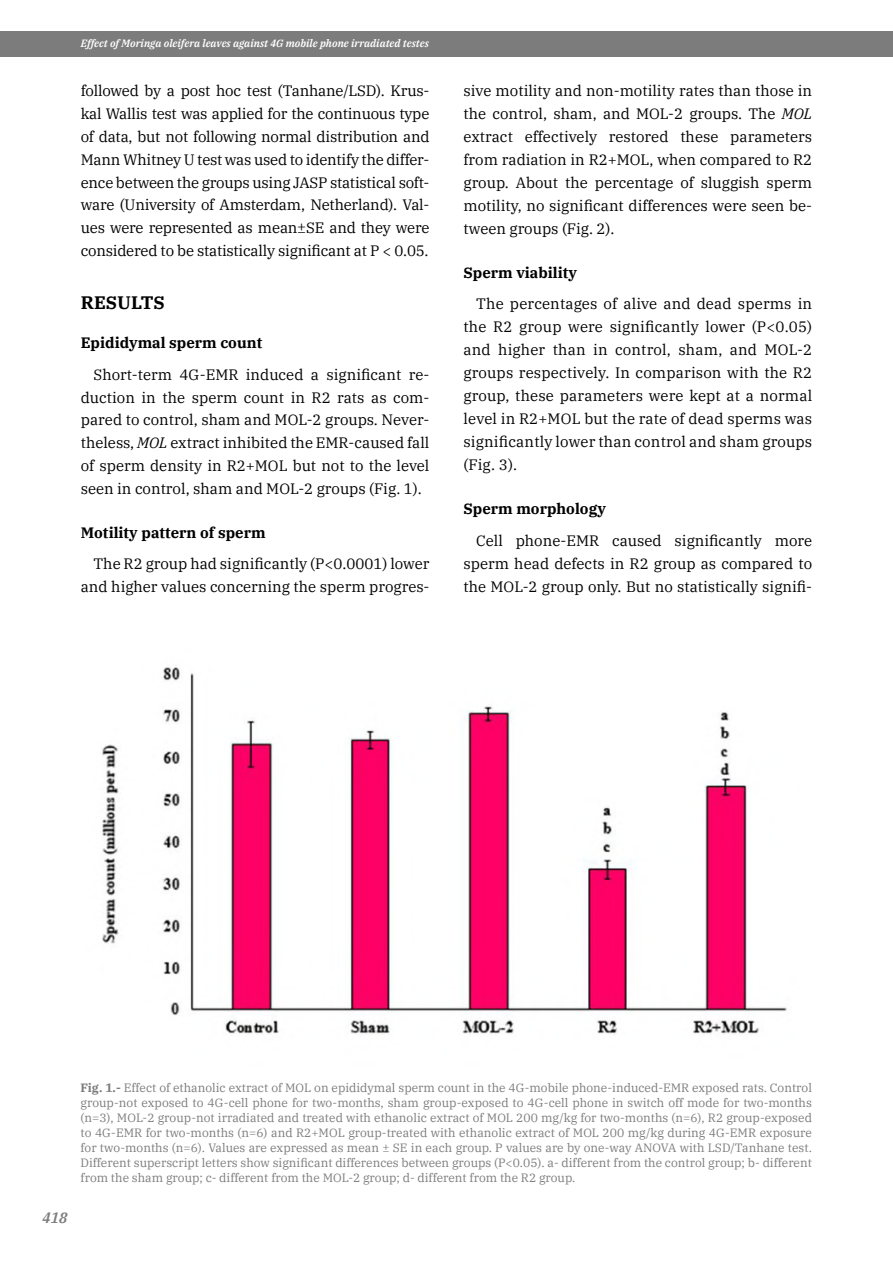
<style>
.page{position:relative;width:893px;height:1263px;background:#fff}
.page>*{position:absolute;margin:0;border:0;box-sizing:border-box;transform-origin:0 0}
.t1{font:700 18px "IBM Plex Serif";color:#000}
.t2{font:15px/23px "IBM Plex Serif";color:#000;text-align:justify}
.t3{font:700 15px "IBM Plex Serif";color:#000}
.t4{font:italic 600 15px "IBM Plex Serif";color:#7c7c7c}
.t5{font:12px/15px "IBM Plex Serif";color:#7c7c7c;text-align:justify}
.t6{font:italic 600 10.5px "IBM Plex Serif";color:#fff}
.s1{font-style:italic}
.s2{font-weight:700}
</style>
<div class="page">
<div style="left:0;top:31px;width:893px;height:25px;background:#7c7c7c"></div>
<img style="left:101px;top:665px;width:686px;height:370px">
<p class="t6" style="left:81px;top:35px;width:350px">Effect of Moringa oleifera leaves against 4G mobile phone irradiated testes</p>
<p class="t2" style="left:81px;top:78px;width:350px">followed by a post hoc test (Tanhane/LSD). Krus&shy;kal Wallis test was applied for the continuous type of data, but not following normal distribution and Mann Whitney U test was used to identify the differ&shy;ence between the groups using JASP statistical soft&shy;ware (University of Amsterdam, Netherland). Val&shy;ues were represented as mean±SE and they were considered to be statistically significant at P &lt; 0.05.</p>
<p class="t1" style="left:81px;top:288px;width:86px">RESULTS</p>
<p class="t3" style="left:81px;top:331px;width:183px">Epididymal sperm count</p>
<p class="t2" style="left:81px;top:362px;width:350px;text-indent:13px">Short-term 4G-EMR induced a significant re&shy;duction in the sperm count in R2 rats as com&shy;pared to control, sham and MOL-2 groups. Never&shy;theless, <span class="s1">MOL</span> extract inhibited the EMR-caused fall of sperm density in R2+MOL but not to the level seen in control, sham and MOL-2 groups (Fig. 1).</p>
<p class="t3" style="left:81px;top:521px;width:186px">Motility pattern of sperm</p>
<p class="t2" style="left:81px;top:551px;width:350px;text-align:right">The R2 group had significantly (P&lt;0.0001) lower and higher values concerning the sperm progres-</p>
<p class="t2" style="left:463px;top:78px;width:350px">sive motility and non-motility rates than those in the control, sham, and MOL-2 groups. The <span class="s1">MOL </span>extract effectively restored these parameters from radiation in R2+MOL, when compared to R2 group. About the percentage of sluggish sperm motility, no significant differences were seen be&shy;tween groups (Fig. 2).</p>
<p class="t3" style="left:463px;top:261px;width:115px">Sperm viability</p>
<p class="t2" style="left:463px;top:291px;width:350px;text-indent:13px">The percentages of alive and dead sperms in the R2 group were significantly lower (P&lt;0.05) and higher than in control, sham, and MOL-2 groups respectively. In comparison with the R2 group, these parameters were kept at a normal level in R2+MOL but the rate of dead sperms was significantly lower than control and sham groups (Fig. 3).</p>
<p class="t3" style="left:463px;top:497px;width:144px">Sperm morphology</p>
<p class="t2" style="left:463px;top:528px;width:350px;text-indent:13px">Cell phone-EMR caused significantly more sperm head defects in R2 group as compared to the MOL-2 group only. But no statistically signifi-</p>
<p class="t4" style="left:43px;top:1206px;width:26px">418</p>
<p class="t5" style="left:81px;top:1079px;width:733px"><span class="s2">Fig. 1.-</span> Effect of ethanolic extract of MOL on epididymal sperm count in the 4G-mobile phone-induced-EMR exposed rats. Control group-not exposed to 4G-cell phone for two-months, sham group-exposed to 4G-cell phone in switch off mode for two-months (n=3), MOL-2 group-not irradiated and treated with ethanolic extract of MOL 200 mg/kg for two-months (n=6), R2 group-exposed to 4G-EMR for two-months (n=6) and R2+MOL group-treated with ethanolic extract of MOL 200 mg/kg during 4G-EMR exposure for two-months (n=6). Values are expressed as mean ± SE in each group. P values are by one-way ANOVA with LSD/Tanhane test.<br>Different superscript letters show significant differences between groups (P&lt;0.05). a- different from the control group; b- different from the sham group; c- different from the MOL-2 group; d- different from the R2 group.</p>
</div>
